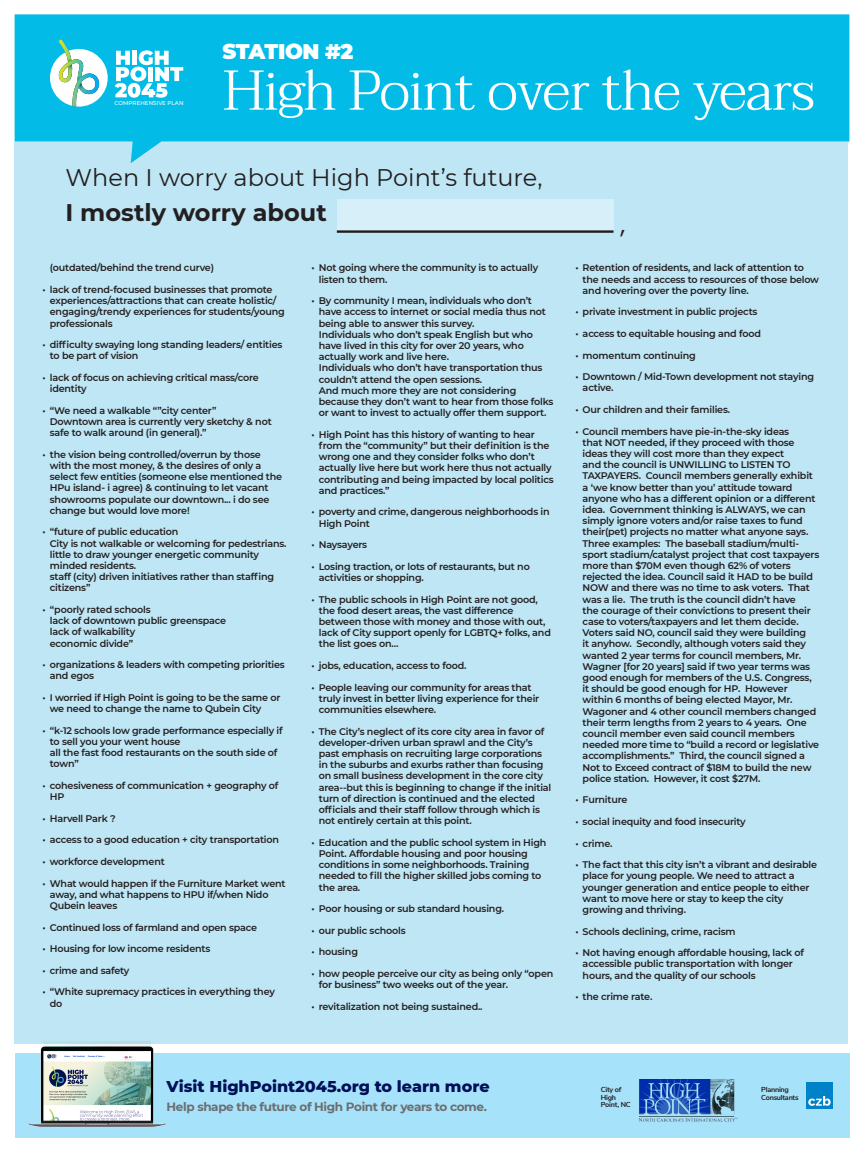
<style>
.page{position:relative;width:864px;height:1152px;background:#fff}
.page>*{position:absolute;margin:0;border:0;box-sizing:border-box;transform-origin:0 0}
.t1{font:300 56px "Taviraj";letter-spacing:-.025em;color:#fff}
.t2{font:24px "Montserrat";color:#231f20}
.t3{font:700 24px "Montserrat";color:#231f20}
.t4{font:24px "Poppins";color:#231f20}
.t5{font:900 21.2px "Montserrat";letter-spacing:-.025em;color:#fff}
.t6{font:800 16px "Montserrat";color:#000f57}
.t7{font:700 12px "Montserrat";letter-spacing:-.03em;color:#6c6d70}
.t8{font:600 9.6px/11.2px "Montserrat";letter-spacing:-.02em;color:#231f20}
.t9{font:700 7.2px/7.2px "Nunito Sans";letter-spacing:-.03em;color:#231f20}
.t10{font:500 5.6px "Montserrat";color:#fff}
</style>
<div class="page">
<div style="left:15px;top:142px;width:833px;height:902px;background:#bfe6f5"></div>
<div style="left:337px;top:200px;width:277px;height:33px;background:#d7eff8"></div>
<hr style="left:337px;top:230px;width:277px;height:3px;background:#231f20">
<div style="left:15px;top:1053px;width:834px;height:84px;background:#a6e2fa"></div>
<img style="left:806px;top:1082px;width:27px;height:27px">
<img style="left:639px;top:1079px;width:98px;height:43px">
<svg style="left:15px;top:14px;width:834px;height:149px;background:#1fc2e9"></svg>
<img style="left:28px;top:1041px;width:138px;height:86px">
<div style="left:50px;top:49px;width:58px;height:58px;background:#fff;border-radius:50%"></div>
<svg style="left:58px;top:40px;width:41px;height:67px"></svg>
<svg style="left:115px;top:50px;width:68px;height:48px"></svg>
<p class="t10" style="left:115px;top:99px;width:70px">COMPREHENSIVE PLAN</p>
<p class="t5" style="left:223px;top:35px;width:132px">STATION #2</p>
<p class="t1" style="left:223px;top:48px;width:594px">High Point over the years</p>
<p class="t2" style="left:66px;top:161px;width:478px">When I worry about High Point’s future,</p>
<p class="t3" style="left:66px;top:195px;width:263px">I mostly worry about</p>
<p class="t8" style="left:50px;top:262px;width:166px">(outdated/behind the trend curve)</p>
<p class="t8" style="left:50px;top:284px;width:236px;text-indent:-7px">• lack of trend-focused businesses that promote experiences/attractions that can create holistic/ engaging/trendy experiences for students/young professionals</p>
<p class="t8" style="left:50px;top:339px;width:234px;text-indent:-7px">• difficulty swaying long standing leaders/ entities to be part of vision</p>
<p class="t8" style="left:50px;top:372px;width:210px;text-indent:-7px">• lack of focus on achieving critical mass/core identity</p>
<p class="t8" style="left:50px;top:404px;width:223px;text-indent:-7px">• “We need a walkable “”city center”<br>Downtown area is currently very sketchy &amp; not safe to walk around (in general).”</p>
<p class="t8" style="left:50px;top:448px;width:234px;text-indent:-7px">• the vision being controlled/overrun by those with the most money, &amp; the desires of only a select few entities (someone else mentioned the HPu island- i agree) &amp; continuing to let vacant showrooms populate our downtown... i do see change but would love more!</p>
<p class="t8" style="left:50px;top:526px;width:238px;text-indent:-7px">• “future of public education<br>City is not walkable or welcoming for pedestrians. little to draw younger energetic community minded residents.<br>staff (city) driven initiatives rather than staffing citizens”</p>
<p class="t8" style="left:50px;top:604px;width:178px;text-indent:-7px">• “poorly rated schools<br>lack of downtown public greenspace lack of walkability<br>economic divide”</p>
<p class="t8" style="left:50px;top:659px;width:237px;text-indent:-7px">• organizations &amp; leaders with competing priorities and egos</p>
<p class="t8" style="left:50px;top:692px;width:232px;text-indent:-7px">• I worried if High Point is going to be the same or we need to change the name to Qubein City</p>
<p class="t8" style="left:50px;top:724px;width:234px;text-indent:-7px">• “k-12 schools low grade performance especially if to sell you your went house<br>all the fast food restaurants on the south side of town”</p>
<p class="t8" style="left:50px;top:780px;width:230px;text-indent:-7px">• cohesiveness of communication + geography оf<br>HP</p>
<p class="t8" style="left:43px;top:812px;width:75px">• Harvell Park ?</p>
<p class="t8" style="left:43px;top:834px;width:238px">• access to a good education + city transportation</p>
<p class="t8" style="left:43px;top:856px;width:124px">• workforce development</p>
<p class="t8" style="left:50px;top:877px;width:237px;text-indent:-7px">• What would happen if the Furniture Market went away, and what happens to HPU if/when Nido<br>Qubein leaves</p>
<p class="t8" style="left:43px;top:921px;width:216px">• Continued loss of farmland and open space</p>
<p class="t8" style="left:43px;top:943px;width:169px">• Housing for low income residents</p>
<p class="t8" style="left:43px;top:964px;width:88px">• crime and safety</p>
<p class="t8" style="left:50px;top:986px;width:227px;text-indent:-7px">• “White supremacy practices in everything they do</p>
<p class="t8" style="left:319px;top:262px;width:221px;text-indent:-7px">• Not going where the community is to actually listen to them.</p>
<p class="t8" style="left:319px;top:295px;width:236px;text-indent:-7px">• By community I mean, individuals who don’t have access to internet or social media thus not being able to answer this survey.<br>Individuals who don’t speak English but who have lived in this city for over 20 years, who actually work and live here.<br>Individuals who don’t have transportation thus couldn’t attend the open sessions.<br>And much more they are not considering because they don’t want to hear from those folks or want to invest to actually offer them support.</p>
<p class="t8" style="left:319px;top:428px;width:236px;text-indent:-7px">• High Point has this history of wanting to hear from the “community” but their definition is the wrong one and they consider folks who don’t actually live here but work here thus not actually contributing and being impacted by local politics and practices.”</p>
<p class="t8" style="left:319px;top:506px;width:232px;text-indent:-7px">• poverty and crime, dangerous neighborhoods in<br>High Point</p>
<p class="t8" style="left:312px;top:539px;width:57px">• Naysayers</p>
<p class="t8" style="left:319px;top:560px;width:213px;text-indent:-7px">• Losing traction, or lots of restaurants, but no activities or shopping.</p>
<p class="t8" style="left:319px;top:593px;width:234px;text-indent:-7px">• The public schools in High Point are not good, the food desert areas, the vast difference between those with money and those with out, lack of City support openly for LGBTQ+ folks, and the list goes on…</p>
<p class="t8" style="left:312px;top:660px;width:156px">• jobs, education, access to food.</p>
<p class="t8" style="left:319px;top:681px;width:222px;text-indent:-7px">• People leaving our community for areas that truly invest in better living experience for their communities elsewhere.</p>
<p class="t8" style="left:319px;top:725px;width:234px;text-indent:-7px">• The City’s neglect of its core city area in favor of developer-driven urban sprawl and the City’s past emphasis on recruiting large corporations in the suburbs and exurbs rather than focusing on small business development in the core city area--but this is beginning to change if the initial turn of direction is continued and the elected officials and their staff follow through which is not entirely certain at this point.</p>
<p class="t8" style="left:319px;top:836px;width:229px;text-indent:-7px">• Education and the public school system in High Point. Affordable housing and poor housing conditions in some neighborhoods. Training needed to fill the higher skilled jobs coming to the area.</p>
<p class="t8" style="left:312px;top:903px;width:194px">• Poor housing or sub standard housing.</p>
<p class="t8" style="left:312px;top:924px;width:96px">• our public schools</p>
<p class="t8" style="left:312px;top:946px;width:48px">• housing</p>
<p class="t8" style="left:319px;top:968px;width:236px;text-indent:-7px">• how people perceive our city as being only “open for business” two weeks out of the year.</p>
<p class="t8" style="left:312px;top:1000px;width:173px">• revitalization not being sustained..</p>
<p class="t4" style="left:620px;top:210px;width:6px">,</p>
<p class="t8" style="left:583px;top:262px;width:238px;text-indent:-7px">• Retention of residents, and lack of attention to the needs and access to resources of those below and hovering over the poverty line.</p>
<p class="t8" style="left:575px;top:306px;width:184px">• private investment in public projects</p>
<p class="t8" style="left:575px;top:328px;width:187px">• access to equitable housing and food</p>
<p class="t8" style="left:575px;top:349px;width:122px">• momentum continuing</p>
<p class="t8" style="left:583px;top:371px;width:233px;text-indent:-7px">• Downtown / Mid-Town development not staying active.</p>
<p class="t8" style="left:575px;top:404px;width:156px">• Our children and their families.</p>
<p class="t8" style="left:583px;top:425px;width:238px;text-indent:-7px">• Council members have pie-in-the-sky ideas<br>that NOT needed, if they proceed with those ideas they will cost more than they expect<br>and the council is UNWILLING to LISTEN TO TAXPAYERS. Council members generally exhibit a ‘we know better than you’ attitude toward anyone who has a different opinion or a different idea. Government thinking is ALWAYS, we can simply ignore voters and/or raise taxes to fund their(pet) projects no matter what anyone says.<br>Three examples: The baseball stadium/multi&shy;sport stadium/catalyst project that cost taxpayers more than $70M even though 62% of voters rejected the idea. Council said it HAD to be build NOW and there was no time to ask voters. That was a lie. The truth is the council didn’t have<br>the courage of their convictions to present their case to voters/taxpayers and let them decide.<br>Voters said NO, council said they were building<br>it anyhow. Secondly, although voters said they wanted 2 year terms for council members, Mr.<br>Wagner [for 20 years] said if two year terms was good enough for members of the U.S. Congress, it should be good enough for HP. However within 6 months of being elected Mayor, Mr.<br>Wagoner and 4 other council members changed their term lengths from 2 years to 4 years. One council member even said council members needed more time to “build a record or legislative accomplishments.” Third, the council signed a Not to Exceed contract of $18M to build the new police station. However, it cost $27M.</p>
<p class="t8" style="left:575px;top:794px;width:54px">• Furniture</p>
<p class="t8" style="left:575px;top:816px;width:172px">• social inequity and food insecurity</p>
<p class="t8" style="left:575px;top:837px;width:39px">• crime.</p>
<p class="t8" style="left:583px;top:859px;width:236px;text-indent:-7px">• The fact that this city isn’t a vibrant and desirable place for young people. We need to attract a younger generation and entice people to either want to move here or stay to keep the city growing and thriving.</p>
<p class="t8" style="left:575px;top:925px;width:162px">• Schools declining, crime, racism</p>
<p class="t8" style="left:583px;top:947px;width:223px;text-indent:-7px">• Not having enough affordable housing, lack of accessible public transportation with longer hours, and the quality of our schools</p>
<p class="t8" style="left:575px;top:991px;width:78px">• the crime rate.</p>
<p class="t6" style="left:167px;top:1074px;width:325px">Visit HighPoint2045.org to learn more</p>
<p class="t7" style="left:167px;top:1098px;width:322px">Help shape the future of High Point for years to come.</p>
<p class="t9" style="left:601px;top:1086px;width:31px">City of<br>High<br>Point, NC</p>
<p class="t9" style="left:761px;top:1086px;width:39px">Planning<br>Consultants</p>
</div>
